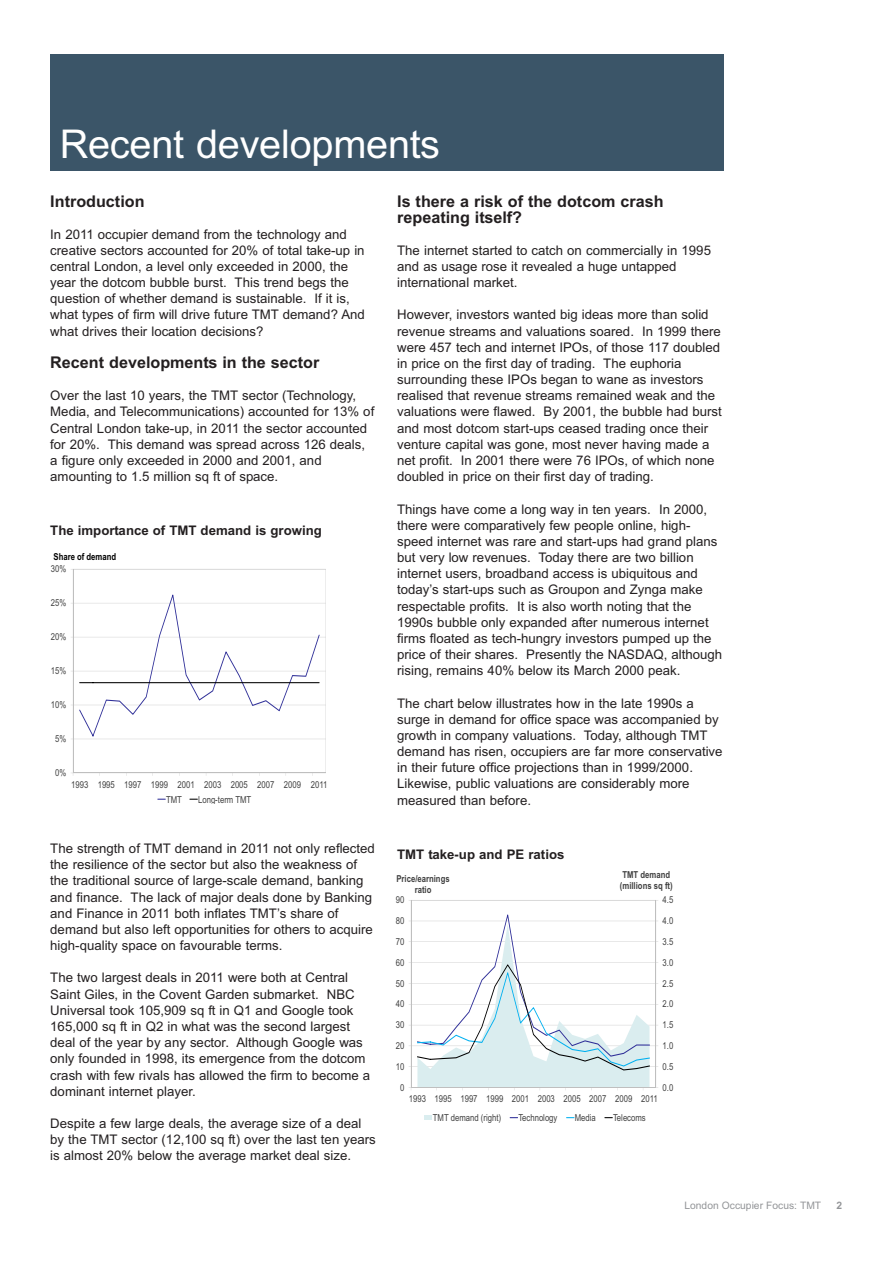
<style>
.page{position:relative;width:893px;height:1263px;background:#fff}
.page>*{position:absolute;margin:0;border:0;box-sizing:border-box;transform-origin:0 0}
.t1{font:39.75px "Arial MT+EQHXXU";letter-spacing:-.005em;color:#fff}
.t2{font:16.2px/16.2px "Arial Bold MT+QATQRY";color:#231f20}
.t3{font:13.2px/16.2px "Arial MT+EQHXXU";color:#231f20}
.t4{font:13.2px "Arial Bold MT+QATQRY";color:#231f20}
.t5{font:10.35px "Arial MT+EQHXXU";color:#939598}
.t6{font:10.35px "Arial Bold MT+QATQRY";color:#939598}
.t7{font:9.6px/14.9px "Arial MT+EQHXXU";color:#404040;scale:.81 1}
.t8{font:9.6px/10.9px "Arial Bold MT+QATQRY";color:#404040;scale:.81 1}
.t9{font:9.6px "Arial Bold MT+QATQRY";color:#000;scale:.81 1}
</style>
<div class="page">
<div style="left:50px;top:55px;width:673px;height:116px;background:#3b5568"></div>
<svg style="left:74px;top:569px;width:252px;height:204px"></svg>
<hr style="left:73px;top:569px;width:1px;height:204px;background:#bfbfbf">
<hr style="left:73px;top:773px;width:253px;height:1px;background:#bfbfbf">
<svg style="left:79px;top:594px;width:241px;height:142px"></svg>
<svg style="left:412px;top:900px;width:244px;height:187px"></svg>
<hr style="left:656px;top:900px;width:1px;height:187px;background:#bfbfbf">
<hr style="left:411px;top:900px;width:1px;height:187px;background:#bfbfbf">
<hr style="left:411px;top:1087px;width:245px;height:1px;background:#bfbfbf">
<svg style="left:409px;top:914px;width:241px;height:176px"></svg>
<svg style="left:425px;top:1115px;width:7px;height:5px"></svg>
<h1 class="t1" style="left:60px;top:130px;width:382px">Recent developments</h1>
<p class="t2" style="left:50px;top:195px;width:96px">Introduction</p>
<p class="t3" style="left:50px;top:227px;width:316px">In 2011 occupier demand from the technology and creative sectors accounted for 20% of total take-up in central London, a level only exceeded in 2000, the year the dotcom bubble burst. This trend begs the question of whether demand is sustainable. If it is, what types of firm will drive future TMT demand? And what drives their location decisions?</p>
<p class="t2" style="left:50px;top:356px;width:271px">Recent developments in the sector</p>
<p class="t3" style="left:50px;top:389px;width:326px">Over the last 10 years, the TMT sector (Technology, Media, and Telecommunications) accounted for 13% of Central London take-up, in 2011 the sector accounted for 20%. This demand was spread across 126 deals, a figure only exceeded in 2000 and 2001, and amounting to 1.5 million sq ft of space.</p>
<p class="t4" style="left:50px;top:526px;width:273px">The importance of TMT demand is growing</p>
<p class="t9" style="left:54px;top:553px;width:79px">Share of demand</p>
<p class="t7" style="left:51px;top:562px;width:21px">30%</p>
<p class="t7" style="left:51px;top:596px;width:21px">25%</p>
<p class="t7" style="left:51px;top:630px;width:21px">20%</p>
<p class="t7" style="left:51px;top:664px;width:21px">15%</p>
<p class="t7" style="left:51px;top:698px;width:21px">10%</p>
<p class="t7" style="left:55px;top:732px;width:15px">5%</p>
<p class="t7" style="left:55px;top:766px;width:15px">0%</p>
<p class="t7" style="left:166px;top:778px;width:201px;text-indent:-95px">1993 1995 1997 1999 2001 2003 2005 2007 2009 2011<br>TMT</p>
<p class="t7" style="left:198px;top:793px;width:67px">Long-term TMT</p>
<p class="t3" style="left:50px;top:842px;width:326px">The strength of TMT demand in 2011 not only reflected the resilience of the sector but also the weakness of the traditional source of large-scale demand, banking and finance. The lack of major deals done by Banking and Finance in 2011 both inflates TMT’s share of demand but also left opportunities for others to acquire high-quality space on favourable terms.</p>
<p class="t3" style="left:50px;top:971px;width:321px">The two largest deals in 2011 were both at Central Saint Giles, in the Covent Garden submarket. NBC Universal took 105,909 sq ft in Q1 and Google took 165,000 sq ft in Q2 in what was the second largest deal of the year by any sector. Although Google was only founded in 1998, its emergence from the dotcom crash with few rivals has allowed the firm to become a dominant internet player.</p>
<p class="t3" style="left:50px;top:1116px;width:327px">Despite a few large deals, the average size of a deal by the TMT sector (12,100 sq ft) over the last ten years is almost 20% below the average market deal size.</p>
<p class="t2" style="left:397px;top:195px;width:268px">Is there a risk of the dotcom crash repeating itself?</p>
<p class="t3" style="left:397px;top:243px;width:315px">The internet started to catch on commercially in 1995 and as usage rose it revealed a huge untapped international market.</p>
<p class="t3" style="left:397px;top:308px;width:326px">However, investors wanted big ideas more than solid revenue streams and valuations soared. In 1999 there were 457 tech and internet IPOs, of those 117 doubled in price on the first day of trading. The euphoria surrounding these IPOs began to wane as investors realised that revenue streams remained weak and the valuations were flawed. By 2001, the bubble had burst and most dotcom start-ups ceased trading once their venture capital was gone, most never having made a net profit. In 2001 there were 76 IPOs, of which none doubled in price on their first day of trading.</p>
<p class="t3" style="left:397px;top:502px;width:327px">Things have come a long way in ten years. In 2000, there were comparatively few people online, high&shy;speed internet was rare and start-ups had grand plans but very low revenues. Today there are two billion internet users, broadband access is ubiquitous and today’s start-ups such as Groupon and Zynga make respectable profits. It is also worth noting that the 1990s bubble only expanded after numerous internet firms floated as tech-hungry investors pumped up the price of their shares. Presently the NASDAQ, although rising, remains 40% below its March 2000 peak.</p>
<p class="t3" style="left:397px;top:696px;width:327px">The chart below illustrates how in the late 1990s a surge in demand for office space was accompanied by growth in company valuations. Today, although TMT demand has risen, occupiers are far more conservative in their future office projections than in 1999/2000.<br>Likewise, public valuations are considerably more measured than before.</p>
<p class="t4" style="left:397px;top:849px;width:169px">TMT take-up and PE ratios</p>
<p class="t8" style="left:396px;top:874px;width:67px;text-align:center">Price/earnings ratio</p>
<p class="t8" style="left:620px;top:870px;width:67px">TMT demand (millions sq ft)</p>
<p class="t7" style="left:396px;top:893px;width:12px">90</p>
<p class="t7" style="left:663px;top:893px;width:15px">4.5</p>
<p class="t7" style="left:396px;top:914px;width:12px">80</p>
<p class="t7" style="left:663px;top:914px;width:15px">4.0</p>
<p class="t7" style="left:396px;top:935px;width:12px">70</p>
<p class="t7" style="left:663px;top:935px;width:15px">3.5</p>
<p class="t7" style="left:396px;top:956px;width:12px">60</p>
<p class="t7" style="left:663px;top:956px;width:15px">3.0</p>
<p class="t7" style="left:396px;top:977px;width:12px">50</p>
<p class="t7" style="left:663px;top:977px;width:15px">2.5</p>
<p class="t7" style="left:396px;top:998px;width:12px">40</p>
<p class="t7" style="left:663px;top:997px;width:15px">2.0</p>
<p class="t7" style="left:396px;top:1018px;width:12px">30</p>
<p class="t7" style="left:663px;top:1018px;width:15px">1.5</p>
<p class="t7" style="left:396px;top:1039px;width:12px">20</p>
<p class="t7" style="left:663px;top:1039px;width:15px">1.0</p>
<p class="t7" style="left:396px;top:1060px;width:12px">10</p>
<p class="t7" style="left:663px;top:1060px;width:15px">0.5</p>
<p class="t7" style="left:400px;top:1081px;width:7px">0</p>
<p class="t7" style="left:663px;top:1081px;width:15px">0.0</p>
<p class="t7" style="left:409px;top:1092px;width:309px">1993 1995 1997 1999 2001 2003 2005 2007 2009 2011</p>
<p class="t7" style="left:433px;top:1111px;width:86px">TMT demand (right)</p>
<p class="t7" style="left:518px;top:1111px;width:50px">Technology</p>
<p class="t7" style="left:575px;top:1111px;width:27px">Media</p>
<p class="t7" style="left:613px;top:1111px;width:42px">Telecoms</p>
<p class="t5" style="left:684px;top:1201px;width:138px">London Occupier Focus: TMT</p>
<p class="t6" style="left:836px;top:1201px;width:7px">2</p>
</div>
